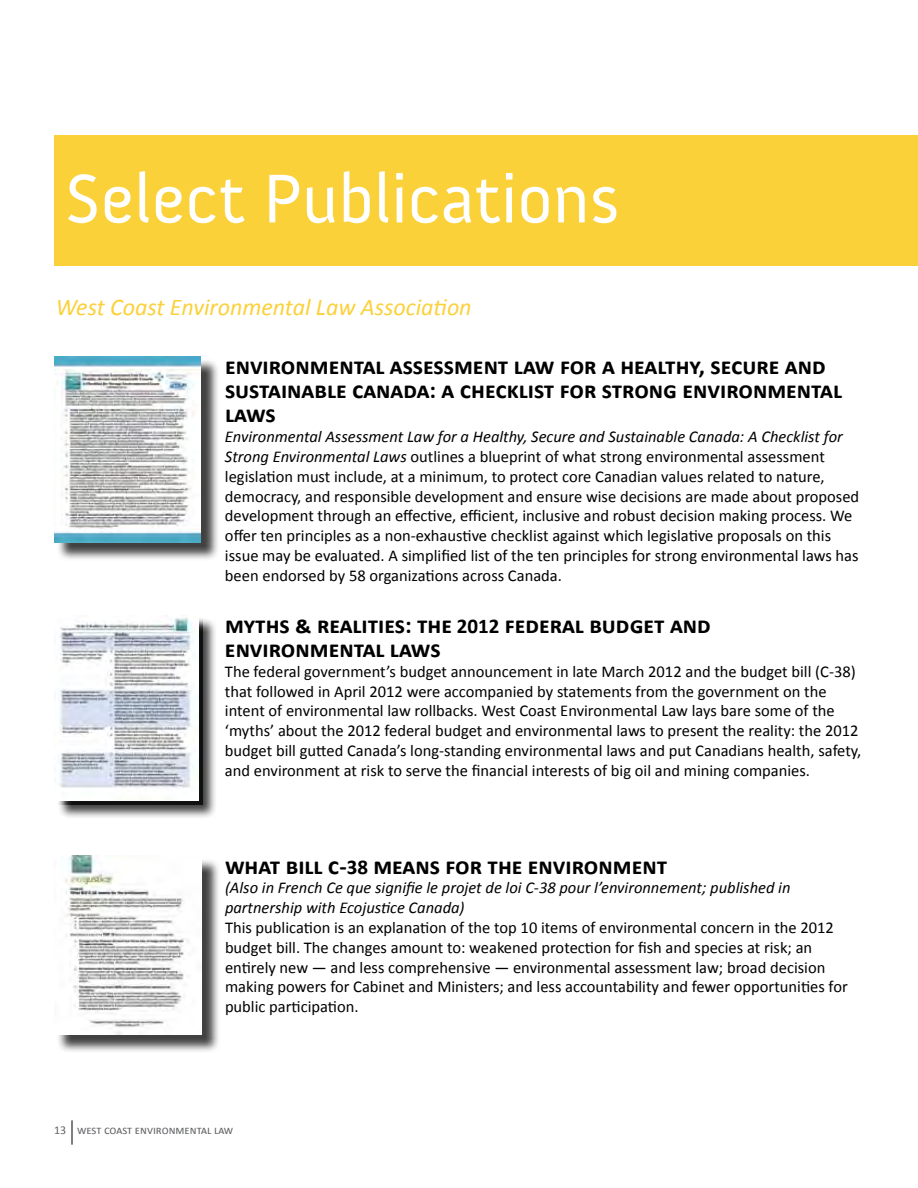
<style>
.page{position:relative;width:918px;height:1188px;background:#fff}
.page>*{position:absolute;margin:0;border:0;box-sizing:border-box;transform-origin:0 0}
.t1{font:70.5px "Anivers";color:#fff}
.t2{font:700 24px/24px "Calibri";color:#000}
.t3{font:italic 24px "Calibri";color:#fbd139}
.t4{font:16.5px/19.8px "Calibri";color:#000}
.t5{font:italic 16.5px/19.8px "Calibri";color:#000}
.t6{font:12px "Calibri";color:#636466}
.s1{font-style:italic}
.s2{font-size:21px}
</style>
<div class="page">
<svg style="left:72px;top:1120px;width:1px;height:25px"></svg>
<div style="left:54px;top:135px;width:864px;height:131px;background:#fbd139"></div>
<div style="left:56px;top:359px;width:163px;height:202px;background:#000;opacity:.75"></div>
<img style="left:54px;top:356px;width:147px;height:187px">
<div style="left:57px;top:617px;width:161px;height:202px;background:#000;opacity:.75"></div>
<div style="left:57px;top:617px;width:145px;height:187px;background:#000;opacity:.75"></div>
<img style="left:55px;top:615px;width:144px;height:186px">
<div style="left:56px;top:858px;width:164px;height:195px;background:#000;opacity:.75"></div>
<img style="left:56px;top:856px;width:146px;height:178px">
<h1 class="t1" style="left:65px;top:160px;width:556px">Select Publications</h1>
<h2 class="t3" style="left:56px;top:291px;width:417px">West Coast Environmental Law Association</h2>
<h2 class="t2" style="left:225px;top:354px;width:619px">environmental assessment law for a healthy, secure and sustainable canada: a checklist for strong environmental laws</h2>
<p class="t4" style="left:225px;top:427px;width:636px"><span class="s1">Environmental Assessment Law for a Healthy, Secure and Sustainable Canada: A Checklist for Strong Environmental Laws</span> outlines a blueprint of what strong environmental assessment legislation must include, at a minimum, to protect core Canadian values related to nature, democracy, and responsible development and ensure wise decisions are made about proposed development through an effective, efficient, inclusive and robust decision making process. We offer ten principles as a non-exhaustive checklist against which legislative proposals on this issue may be evaluated. A simplified list of the ten principles for strong environmental laws has been endorsed by 58 organizations across Canada.</p>
<h2 class="t2" style="left:225px;top:613px;width:487px">myths &amp; realities: the <span class="s2">2012</span> federal budget and environmental laws</h2>
<p class="t4" style="left:225px;top:661px;width:638px">The federal government’s budget announcement in late March 2012 and the budget bill (C-38) that followed in April 2012 were accompanied by statements from the government on the intent of environmental law rollbacks. West Coast Environmental Law lays bare some of the ‘myths’ about the 2012 federal budget and environmental laws to present the reality: the 2012 budget bill gutted Canada’s long-standing environmental laws and put Canadians health, safety, and environment at risk to serve the financial interests of big oil and mining companies.</p>
<h2 class="t2" style="left:225px;top:854px;width:444px">what bill c-<span class="s2">38</span> means for the environment</h2>
<p class="t5" style="left:225px;top:877px;width:567px">(Also in French Ce que signifie le projet de loi C-38 pour l’environnement; published in partnership with Ecojustice Canada)</p>
<p class="t4" style="left:225px;top:918px;width:624px">This publication is an explanation of the top 10 items of environmental concern in the 2012 budget bill. The changes amount to: weakened protection for fish and species at risk; an entirely new — and less comprehensive — environmental assessment law; broad decision making powers for Cabinet and Ministers; and less accountability and fewer opportunities for public participation.</p>
<p class="t6" style="left:54px;top:1123px;width:181px">13 west coast environmental law</p>
</div>
